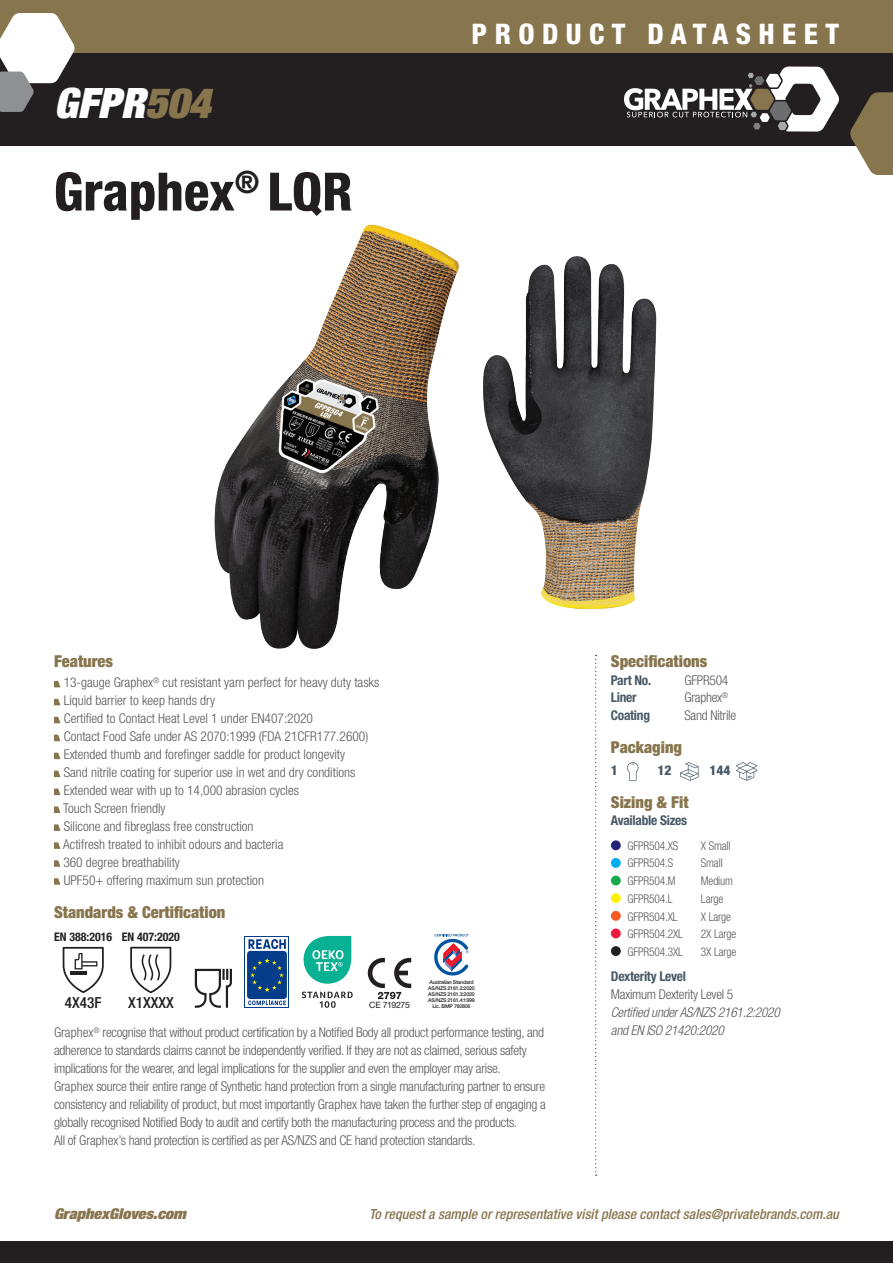
<style>
.page{position:relative;width:893px;height:1263px;background:#fff}
.page>*{position:absolute;margin:0;border:0;box-sizing:border-box;transform-origin:0 0}
.t1{font:800 condensed 52.95px "Helvetica Neue LT Pro";color:#231f20}
.t2{font:italic 900 condensed 42px "Helvetica Neue LT Pro";color:#fff}
.t3{font:800 condensed 28.35px "Helvetica Neue LT Pro";letter-spacing:.26em;color:#fff}
.body_copy{font:900 condensed 16.5px "Helvetica Neue LT Pro";color:#87754e}
.t4{font:500 condensed 15.3px "Helvetica Neue LT Pro";color:#231f20}
.t5{font:italic 900 condensed 15px "Helvetica Neue LT Pro";color:#87754e;scale:1.08 1}
.t6{font:italic 500 condensed 13.95px "Helvetica Neue LT Pro";color:#87754e}
.body_copy-2{font:300 condensed 13.5px/18px "Helvetica Neue LT Pro";color:#57585a;text-align:justify}
.body_copy-3{font:300 condensed 13.5px/18px "Helvetica Neue LT Pro";letter-spacing:-.02em;color:#57585a}
.body_copy-4{font:italic 300 condensed 13.5px/18px "Helvetica Neue LT Pro";letter-spacing:-.02em;color:#57585a}
.body_copy-5{font:700 condensed 13.5px "Helvetica Neue LT Pro";letter-spacing:-.02em;color:#475865}
.t7{font:800 condensed 13.5px "Helvetica Neue LT Pro";color:#475865}
.Features{font:300 condensed 12px "Helvetica Neue LT Pro";letter-spacing:-.01em;color:#57585a;scale:.95 1}
.t8{font:700 condensed 11.85px "Helvetica Neue LT Pro";color:#231f20}
.Code_Options{font:8.7px "Helvetica Neue LT Pro";letter-spacing:-.04em;color:#231f20}
.Code_Options-2{font:500 5.25px/6px "Helvetica Neue LT Pro";letter-spacing:-.04em;color:#231f20}
.s1{color:#87754e}
.s2{font-weight:700;font-style:normal;color:#475865}
.s3{font-style:normal}
</style>
<div class="page">
<img style="left:214px;top:224px;width:245px;height:425px">
<div style="left:0;top:1242px;width:893px;height:21px;background:#231f20"></div>
<img style="left:483px;top:256px;width:174px;height:354px">
<svg style="left:595px;top:655px;width:2px;height:521px"></svg>
<svg style="left:54px;top:681px;width:6px;height:6px"></svg>
<svg style="left:54px;top:699px;width:6px;height:6px"></svg>
<svg style="left:54px;top:717px;width:6px;height:6px"></svg>
<svg style="left:54px;top:735px;width:6px;height:6px"></svg>
<svg style="left:54px;top:753px;width:6px;height:6px"></svg>
<svg style="left:54px;top:771px;width:6px;height:6px"></svg>
<svg style="left:54px;top:788px;width:6px;height:7px"></svg>
<svg style="left:54px;top:806px;width:6px;height:7px"></svg>
<svg style="left:54px;top:824px;width:6px;height:7px"></svg>
<svg style="left:54px;top:842px;width:6px;height:7px"></svg>
<svg style="left:54px;top:860px;width:6px;height:7px"></svg>
<svg style="left:54px;top:878px;width:6px;height:7px"></svg>
<svg style="left:736px;top:762px;width:22px;height:19px"></svg>
<svg style="left:680px;top:762px;width:18px;height:19px"></svg>
<svg style="left:627px;top:762px;width:11px;height:19px"></svg>
<div style="left:0;top:0;width:893px;height:146px;background:#231f20"></div>
<svg style="left:624px;top:67px;width:215px;height:65px"></svg>
<div style="left:0;top:0;width:893px;height:52px;background:#87754e"></div>
<svg style="left:850px;top:92px;width:43px;height:83px"></svg>
<svg style="left:0;top:13px;width:75px;height:99px"></svg>
<svg style="left:368px;top:958px;width:43px;height:41px"></svg>
<svg style="left:195px;top:969px;width:37px;height:39px"></svg>
<svg style="left:63px;top:947px;width:41px;height:46px"></svg>
<svg style="left:245px;top:936px;width:44px;height:72px"></svg>
<svg style="left:246px;top:937px;width:42px;height:70px"></svg>
<svg style="left:248px;top:939px;width:38px;height:10px"></svg>
<svg style="left:248px;top:1000px;width:38px;height:5px"></svg>
<div style="left:247px;top:951px;width:40px;height:48px;background:#053d8a;border-radius:3px"></div>
<svg style="left:250px;top:958px;width:34px;height:34px"></svg>
<svg style="left:434px;top:934px;width:35px;height:41px"></svg>
<div style="left:611px;top:840px;width:10px;height:10px;background:#252279;border-radius:50%"></div>
<div style="left:611px;top:858px;width:10px;height:10px;background:#00aeef;border-radius:50%"></div>
<div style="left:611px;top:876px;width:10px;height:9px;background:#15ab4a;border-radius:50%"></div>
<div style="left:611px;top:893px;width:10px;height:10px;background:#fff101;border-radius:50%"></div>
<div style="left:611px;top:911px;width:10px;height:10px;background:#f25b21;border-radius:50%"></div>
<div style="left:611px;top:928px;width:10px;height:10px;background:#ed1a40;border-radius:50%"></div>
<div style="left:611px;top:946px;width:10px;height:10px;background:#231f20;border-radius:50%"></div>
<svg style="left:303px;top:936px;width:48px;height:48px"></svg>
<svg style="left:302px;top:991px;width:51px;height:17px"></svg>
<svg style="left:130px;top:947px;width:41px;height:46px"></svg>
<p class="t2" style="left:54px;top:76px;width:158px">GFPR<span class="s1">504</span></p>
<p class="t1" style="left:54px;top:159px;width:300px">Graphex<sup>®</sup> LQR</p>
<p class="t3" style="left:472px;top:16px;width:369px">PRODUCT DATASHEET</p>
<p class="body_copy" style="left:54px;top:651px;width:61px">Features</p>
<p class="body_copy" style="left:611px;top:651px;width:98px">Specifications</p>
<p class="body_copy-5" style="left:611px;top:671px;width:42px">Part No.</p>
<p class="body_copy-3" style="left:684px;top:671px;width:45px">GFPR504</p>
<p class="body_copy-5" style="left:611px;top:689px;width:27px">Liner</p>
<p class="body_copy-3" style="left:684px;top:689px;width:45px">Graphex<sup>®</sup></p>
<p class="body_copy-5" style="left:611px;top:707px;width:41px">Coating</p>
<p class="body_copy-3" style="left:684px;top:706px;width:53px">Sand Nitrile</p>
<p class="body_copy-2" style="left:64px;top:673px;width:317px">13-gauge Graphex<sup>®</sup> cut resistant yarn perfect for heavy duty tasks</p>
<p class="body_copy-2" style="left:64px;top:691px;width:153px">Liquid barrier to keep hands dry</p>
<p class="body_copy-2" style="left:64px;top:709px;width:251px">Certified to Contact Heat Level 1 under EN407:2020</p>
<p class="body_copy-2" style="left:64px;top:727px;width:306px">Contact Food Safe under AS 2070:1999 (FDA 21CFR177.2600)</p>
<p class="body_copy-2" style="left:64px;top:745px;width:283px">Extended thumb and forefinger saddle for product longevity</p>
<p class="body_copy-2" style="left:64px;top:763px;width:293px">Sand nitrile coating for superior use in wet and dry conditions</p>
<p class="body_copy-2" style="left:64px;top:781px;width:237px">Extended wear with up to 14,000 abrasion cycles</p>
<p class="body_copy-2" style="left:63px;top:799px;width:104px">Touch Screen friendly</p>
<p class="body_copy-2" style="left:64px;top:817px;width:191px">Silicone and fibreglass free construction</p>
<p class="body_copy-2" style="left:63px;top:835px;width:222px">Actifresh treated to inhibit odours and bacteria</p>
<p class="body_copy-2" style="left:63px;top:853px;width:118px">360 degree breathability</p>
<p class="body_copy-2" style="left:64px;top:871px;width:202px">UPF50+ offering maximum sun protection</p>
<p class="body_copy" style="left:611px;top:737px;width:73px">Packaging</p>
<p class="t7" style="left:611px;top:762px;width:9px">1</p>
<p class="t7" style="left:657px;top:762px;width:16px">12</p>
<p class="t7" style="left:709px;top:762px;width:23px">144</p>
<p class="body_copy" style="left:611px;top:791px;width:79px">Sizing &amp; Fit</p>
<p class="body_copy-5" style="left:611px;top:812px;width:78px">Available Sizes</p>
<p class="Features" style="left:627px;top:838px;width:55px">GFPR504.XS</p>
<p class="Features" style="left:701px;top:838px;width:33px">X Small</p>
<p class="Features" style="left:627px;top:856px;width:50px">GFPR504.S</p>
<p class="Features" style="left:701px;top:856px;width:25px">Small</p>
<p class="Features" style="left:627px;top:874px;width:52px">GFPR504.M</p>
<p class="Features" style="left:701px;top:874px;width:35px">Medium</p>
<p class="Features" style="left:627px;top:892px;width:49px">GFPR504.L</p>
<p class="Features" style="left:701px;top:892px;width:25px">Large</p>
<p class="Features" style="left:627px;top:909px;width:55px">GFPR504.XL</p>
<p class="Features" style="left:701px;top:909px;width:33px">X Large</p>
<p class="Features" style="left:627px;top:927px;width:60px">GFPR504.2XL</p>
<p class="Features" style="left:701px;top:927px;width:39px">2X Large</p>
<p class="Features" style="left:627px;top:945px;width:60px">GFPR504.3XL</p>
<p class="Features" style="left:701px;top:945px;width:39px">3X Large</p>
<p class="body_copy-4" style="left:611px;top:967px;width:170px"><span class="s2">Dexterity Level<br></span><span class="s3">Maximum Dexterity Level 5<br></span>Certified under AS/NZS 2161.2:2020</p>
<p class="body_copy" style="left:54px;top:902px;width:173px">Standards &amp; Certification</p>
<p class="t8" style="left:54px;top:929px;width:60px">EN 388:2016</p>
<p class="t8" style="left:122px;top:929px;width:60px">EN 407:2020</p>
<p class="Code_Options-2" style="left:428px;top:979px;width:48px">Australian Standard<br>AS/NZS 2161.2:2020<br>AS/NZS 2161.3:2020</p>
<p class="Code_Options-2" style="left:428px;top:997px;width:48px;text-align:center">AS/NZS 2161.4:1999<br>Lic. BMP 760806</p>
<p class="t4" style="left:65px;top:993px;width:38px">4X43F</p>
<p class="t4" style="left:128px;top:993px;width:47px">X1XXXX</p>
<p class="Code_Options" style="left:369px;top:999px;width:42px">CE 719275</p>
<p class="body_copy-3" style="left:54px;top:1023px;width:492px">Graphex<sup>®</sup> recognise that without product certification by a Notified Body all product performance testing, and</p>
<p class="body_copy-4" style="left:611px;top:1021px;width:114px">and EN ISO 21420:2020</p>
<p class="body_copy-3" style="left:54px;top:1041px;width:474px">adherence to standards claims cannot be independently verified. If they are not as claimed, serious safety implications for the wearer, and legal implications for the supplier and even the employer may arise.</p>
<p class="body_copy-2" style="left:54px;top:1077px;width:493px">Graphex source their entire range of Synthetic hand protection from a single manufacturing partner to ensure consistency and reliability of product, but most importantly Graphex have taken the further step of engaging a globally recognised Notified Body to audit and certify both the manufacturing process and the products.</p>
<p class="body_copy-3" style="left:54px;top:1131px;width:423px">All of Graphex’s hand protection is certified as per AS/NZS and CE hand protection standards.</p>
<p class="t5" style="left:54px;top:1204px;width:124px">GraphexGloves.com</p>
<p class="t6" style="left:369px;top:1206px;width:471px">To request a sample or representative visit please contact sales@privatebrands.com.au</p>
</div>
